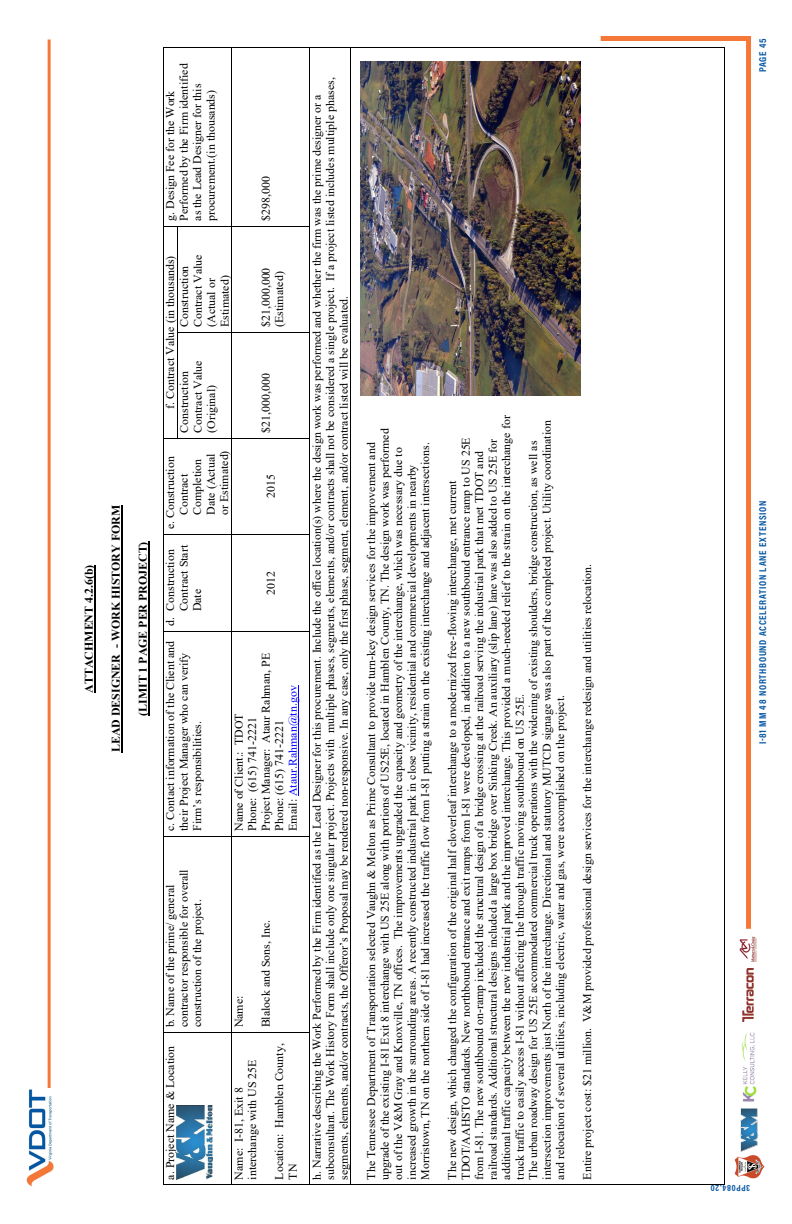
<style>
.page{position:relative;width:792px;height:1224px;background:#fff}
.page>*{position:absolute;margin:0;border:0;box-sizing:border-box;transform-origin:0 0}
.t1{font:11.7px/13.5px "Times New Roman";color:#000}
.t2{font:700 11.7px "Times New Roman";color:#000}
.t3{font:700 10px "Acumin Pro Cond";letter-spacing:.07em;color:#0557a3}
.t4{font:700 9px "Acumin Pro Cond";letter-spacing:.07em;color:#0557a3}
.s1{color:#00f}
</style>
<div class="page">
<img style="left:740px;top:1109px;width:19px;height:43px">
<img style="left:742px;top:1032px;width:14px;height:69px">
<img style="left:734px;top:1155px;width:30px;height:24px">
<div style="left:601px;top:36px;width:150px;height:5px;background:#f57838"></div>
<div style="left:746px;top:38px;width:5px;height:891px;background:#f57838"></div>
<hr style="left:48px;top:39px;width:3px;height:1050px;background:#f57838">
<img style="left:26px;top:1089px;width:28px;height:98px">
<img style="left:742px;top:969px;width:12px;height:52px">
<img style="left:740px;top:937px;width:17px;height:25px">
<hr style="left:94px;top:565px;width:1px;height:128px;background:#000">
<hr style="left:121px;top:505px;width:1px;height:247px;background:#000">
<hr style="left:148px;top:541px;width:1px;height:175px;background:#000">
<hr style="left:163px;top:1033px;width:1px;height:152px;background:#000">
<hr style="left:163px;top:836px;width:1px;height:197px;background:#000">
<hr style="left:163px;top:631px;width:1px;height:205px;background:#000">
<hr style="left:163px;top:535px;width:1px;height:96px;background:#000">
<hr style="left:163px;top:438px;width:1px;height:96px;background:#000">
<hr style="left:163px;top:226px;width:1px;height:212px;background:#000">
<hr style="left:163px;top:48px;width:1px;height:178px;background:#000">
<svg style="left:164px;top:836px;width:13px;height:1px"></svg>
<svg style="left:164px;top:631px;width:13px;height:1px"></svg>
<svg style="left:163px;top:534px;width:14px;height:1px"></svg>
<svg style="left:164px;top:438px;width:13px;height:1px"></svg>
<hr style="left:177px;top:333px;width:1px;height:105px;background:#000">
<hr style="left:177px;top:226px;width:1px;height:106px;background:#000">
<svg style="left:164px;top:226px;width:13px;height:1px"></svg>
<svg style="left:163px;top:47px;width:14px;height:1px"></svg>
<hr style="left:177px;top:1185px;width:54px;height:1px;background:#000">
<hr style="left:177px;top:1033px;width:54px;height:1px;background:#000">
<hr style="left:177px;top:836px;width:54px;height:1px;background:#000">
<hr style="left:177px;top:631px;width:54px;height:1px;background:#000">
<hr style="left:177px;top:534px;width:54px;height:1px;background:#000">
<hr style="left:177px;top:438px;width:54px;height:1px;background:#000">
<hr style="left:177px;top:332px;width:54px;height:1px;background:#000">
<hr style="left:177px;top:226px;width:54px;height:1px;background:#000">
<hr style="left:177px;top:47px;width:54px;height:1px;background:#000">
<hr style="left:298px;top:685px;width:1px;height:111px;background:#00f">
<hr style="left:231px;top:1033px;width:1px;height:152px;background:#000">
<hr style="left:231px;top:836px;width:1px;height:197px;background:#000">
<hr style="left:231px;top:631px;width:1px;height:205px;background:#000">
<hr style="left:231px;top:535px;width:1px;height:96px;background:#000">
<hr style="left:231px;top:438px;width:1px;height:96px;background:#000">
<hr style="left:231px;top:333px;width:1px;height:105px;background:#000">
<hr style="left:231px;top:226px;width:1px;height:106px;background:#000">
<hr style="left:231px;top:48px;width:1px;height:178px;background:#000">
<hr style="left:232px;top:1185px;width:77px;height:1px;background:#000">
<hr style="left:232px;top:1033px;width:77px;height:1px;background:#000">
<hr style="left:232px;top:836px;width:77px;height:1px;background:#000">
<hr style="left:232px;top:631px;width:77px;height:1px;background:#000">
<hr style="left:232px;top:534px;width:77px;height:1px;background:#000">
<hr style="left:232px;top:438px;width:77px;height:1px;background:#000">
<hr style="left:232px;top:332px;width:77px;height:1px;background:#000">
<hr style="left:232px;top:226px;width:77px;height:1px;background:#000">
<hr style="left:232px;top:47px;width:77px;height:1px;background:#000">
<hr style="left:309px;top:1033px;width:1px;height:152px;background:#000">
<hr style="left:309px;top:836px;width:1px;height:197px;background:#000">
<hr style="left:309px;top:631px;width:1px;height:205px;background:#000">
<hr style="left:309px;top:535px;width:1px;height:96px;background:#000">
<hr style="left:309px;top:438px;width:1px;height:96px;background:#000">
<hr style="left:309px;top:333px;width:1px;height:105px;background:#000">
<hr style="left:309px;top:226px;width:1px;height:106px;background:#000">
<hr style="left:309px;top:48px;width:1px;height:178px;background:#000">
<hr style="left:310px;top:1185px;width:40px;height:1px;background:#000">
<hr style="left:310px;top:47px;width:40px;height:1px;background:#000">
<hr style="left:350px;top:48px;width:1px;height:1137px;background:#000">
<hr style="left:351px;top:1185px;width:373px;height:1px;background:#000">
<hr style="left:724px;top:48px;width:1px;height:1137px;background:#000">
<hr style="left:351px;top:47px;width:373px;height:1px;background:#000">
<img style="left:177px;top:1105px;width:35px;height:75px">
<img style="left:360px;top:61px;width:221px;height:335px">
<p class="t2" style="left:80px;top:693px;width:129px;rotate:-90deg">ATTACHMENT 4.2.6(b)</p>
<p class="t2" style="left:107px;top:752px;width:249px;rotate:-90deg">LEAD DESIGNER - WORK HISTORY FORM</p>
<p class="t2" style="left:134px;top:716px;width:176px;rotate:-90deg">(LIMIT 1 PAGE PER PROJECT)</p>
<p class="t1" style="left:163px;top:221px;width:159px;rotate:-90deg">g. Design Fee for the Work<br>Performed by the Firm identified as the Lead Designer for this procurement.(in thousands)</p>
<p class="t1" style="left:177px;top:327px;width:74px;rotate:-90deg">Construction<br>Contract Value (Actual or<br>Estimated)</p>
<p class="t1" style="left:163px;top:409px;width:154px;rotate:-90deg">f. Contract Value (in thousands)</p>
<p class="t1" style="left:177px;top:433px;width:74px;rotate:-90deg">Construction<br>Contract Value (Original)</p>
<p class="t1" style="left:163px;top:515px;width:66px;text-indent:-14px;rotate:-90deg">e. Construction<br>Contract<br>Completion<br>Date (Actual or Estimated)</p>
<p class="t1" style="left:163px;top:611px;width:68px;text-indent:-14px;rotate:-90deg">d. Construction<br>Contract Start<br>Date</p>
<p class="t1" style="left:259px;top:221px;width:46px;rotate:-90deg">$298,000</p>
<p class="t1" style="left:259px;top:327px;width:61px;rotate:-90deg">$21,000,000 (Estimated)</p>
<p class="t1" style="left:259px;top:433px;width:61px;rotate:-90deg">$21,000,000</p>
<p class="t1" style="left:264px;top:498px;width:25px;rotate:-90deg">2015</p>
<p class="t1" style="left:264px;top:595px;width:25px;rotate:-90deg">2012</p>
<p class="t1" style="left:163px;top:831px;width:191px;rotate:-90deg">c. Contact information of the Client and their Project Manager who can verify<br>Firm’s responsibilities.</p>
<p class="t1" style="left:163px;top:1027px;width:160px;rotate:-90deg">b. Name of the prime/ general contractor responsible for overall construction of the project.</p>
<p class="t1" style="left:163px;top:1180px;width:135px;rotate:-90deg">a. Project Name &amp; Location</p>
<p class="t1" style="left:232px;top:831px;width:179px;rotate:-90deg">Name of Client.: TDOT<br>Phone: (615) 741-2221<br>Project Manager: Ataur Rahman, PE<br>Phone: (615) 741-2221<br>Email: <span class="s1">Ataur.Rahman@tn.gov</span></p>
<p class="t1" style="left:232px;top:1027px;width:33px;rotate:-90deg">Name:</p>
<p class="t1" style="left:259px;top:1027px;width:109px;rotate:-90deg">Blalock and Sons, Inc.</p>
<p class="t1" style="left:232px;top:1180px;width:121px;rotate:-90deg">Name: I-81, Exit 8 interchange with US 25E</p>
<p class="t1" style="left:272px;top:1180px;width:138px;rotate:-90deg">Location: Hamblen County,<br>TN</p>
<p class="t1" style="left:310px;top:1180px;width:1104px;rotate:-90deg">h. Narrative describing the Work Performed by the Firm identified as the Lead Designer for this procurement. Include the office location(s) where the design work was performed and whether the firm was the prime designer or a subconsultant. The Work History Form shall include only one singular project. Projects with multiple phases, segments, elements, and/or contracts shall not be considered a single project. If a project listed includes multiple phases, segments, elements, and/or contracts, the Offeror’s Proposal may be rendered non-responsive. In any case, only the first phase, segment, element, and/or contract listed will be evaluated.</p>
<p class="t1" style="left:364px;top:1180px;width:753px;rotate:-90deg">The Tennessee Department of Transportation selected Vaughn &amp; Melton as Prime Consultant to provide turn-key design services for the improvement and upgrade of the existing I-81 Exit 8 interchange with US 25E along with portions of US25E, located in Hamblen County, TN. The design work was performed out of the V&amp;M Gray and Knoxville, TN offices. The improvements upgraded the capacity and geometry of the interchange, which was necessary due to increased growth in the surrounding areas. A recently constructed industrial park in close vicinity, residential and commercial developments in nearby Morristown, TN on the northern side of I-81 had increased the traffic flow from I-81 putting a strain on the existing interchange and adjacent intersections.</p>
<p class="t1" style="left:445px;top:1180px;width:766px;rotate:-90deg">The new design, which changed the configuration of the original half cloverleaf interchange to a modernized free-flowing interchange, met current TDOT/AAHSTO standards. New northbound entrance and exit ramps from I-81 were developed, in addition to a new southbound entrance ramp to US 25E from I-81. The new southbound on-ramp included the structural design of a bridge crossing at the railroad serving the industrial park that met TDOT and railroad standards. Additional structural designs included a large box bridge over Sinking Creek. An auxiliary (slip lane) lane was also added to US 25E for additional traffic capacity between the new industrial park and the improved interchange. This provided a much-needed relief to the strain on the interchange for truck traffic to easily access I-81 without affecting the through traffic moving southbound on US 25E.<br>The urban roadway design for US 25E accommodated commercial truck operations with the widening of existing shoulders, bridge construction, as well as intersection improvements just North of the interchange. Directional and statutory MUTCD signage was also part of the completed project. Utility coordination and relocation of several utilities, including electric, water and gas, were accomplished on the project.</p>
<p class="t1" style="left:580px;top:1180px;width:617px;rotate:-90deg">Entire project cost: $21 million. V&amp;M provided professional design services for the interchange redesign and utilities relocation.</p>
<p class="t3" style="left:756px;top:72px;width:35px;rotate:-90deg">PAGE 45</p>
<p class="t3" style="left:756px;top:744px;width:245px;rotate:-90deg">I-81 MM 48 NORTHBOUND ACCELERATION LANE EXTENSION</p>
<p class="t4" style="left:750px;top:1194px;width:41px;rotate:-180deg">3PP084.20</p>
</div>
